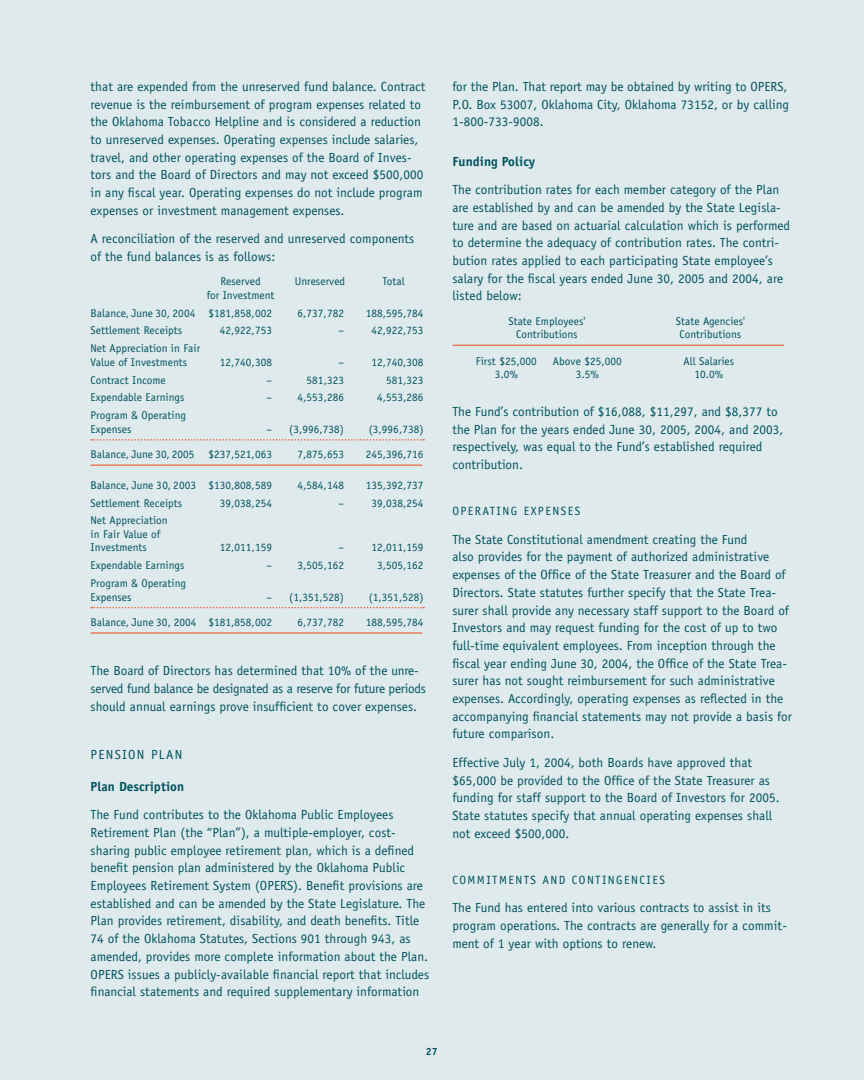
<style>
.page{position:relative;width:864px;height:1080px;background:#dfeaed}
.page>*{position:absolute;margin:0;border:0;box-sizing:border-box;transform-origin:0 0}
.t1{font:13.2px/17.7px "Officina Sans";letter-spacing:.005em;color:#00525d}
.t2{font:13.2px/17.7px "Officina Sans";letter-spacing:-.015em;color:#00525d}
.t3{font:700 13.2px "Officina Sans";letter-spacing:.005em;color:#00525d}
.t4{font:13.2px "Officina Sans";letter-spacing:.1em;color:#00525d}
.t5{font:12px "Officina Sans";letter-spacing:.12em;color:#00525d}
.t6{font:11.25px/13.5px "Officina Sans";letter-spacing:.005em;color:#00525d}
.t7{font:700 10.5px "Officina Sans";color:#00525d}
</style>
<div class="page">
<svg style="left:91px;top:439px;width:333px;height:2px"></svg>
<hr style="left:91px;top:465px;width:331px;height:1px;background:#f1592f">
<svg style="left:91px;top:607px;width:333px;height:1px"></svg>
<hr style="left:91px;top:632px;width:331px;height:2px;background:#f1592f">
<hr style="left:452px;top:345px;width:332px;height:1px;background:#f1592f">
<p class="t1" style="left:91px;top:78px;width:336px">that are expended from the unreserved fund balance. Contract revenue is the reimbursement of program expenses related to the Oklahoma Tobacco Helpline and is considered a reduction to unreserved expenses. Operating expenses include salaries, travel, and other operating expenses of the Board of Inves&shy;tors and the Board of Directors and may not exceed $500,000 in any fiscal year. Operating expenses do not include program expenses or investment management expenses.</p>
<p class="t1" style="left:91px;top:230px;width:325px">A reconciliation of the reserved and unreserved components of the fund balances is as follows:</p>
<p class="t6" style="left:220px;top:275px;width:42px">Reserved</p>
<p class="t6" style="left:295px;top:275px;width:52px">Unreserved</p>
<p class="t6" style="left:382px;top:275px;width:24px">Total</p>
<p class="t6" style="left:91px;top:286px;width:185px;line-height:17.9px;text-align:right">for Investment<br>Balance, June 30, 2004 $181,858,002</p>
<p class="t6" style="left:298px;top:306px;width:48px">6,737,782</p>
<p class="t6" style="left:366px;top:306px;width:59px">188,595,784</p>
<p class="t6" style="left:91px;top:324px;width:93px">Settlement Receipts</p>
<p class="t6" style="left:220px;top:324px;width:54px">42,922,753</p>
<p class="t6" style="left:338px;top:324px;width:7px">–</p>
<p class="t6" style="left:371px;top:324px;width:54px">42,922,753</p>
<p class="t6" style="left:91px;top:342px;width:111px">Net Appreciation in Fair<br>Value of Investments</p>
<p class="t6" style="left:220px;top:355px;width:54px">12,740,308</p>
<p class="t6" style="left:338px;top:355px;width:7px">–</p>
<p class="t6" style="left:371px;top:355px;width:54px">12,740,308</p>
<p class="t6" style="left:91px;top:373px;width:77px">Contract Income</p>
<p class="t6" style="left:266px;top:373px;width:7px">–</p>
<p class="t6" style="left:307px;top:373px;width:39px">581,323</p>
<p class="t6" style="left:386px;top:373px;width:39px">581,323</p>
<p class="t6" style="left:91px;top:391px;width:95px">Expendable Earnings</p>
<p class="t6" style="left:266px;top:391px;width:79px">– 4,553,286</p>
<p class="t6" style="left:377px;top:391px;width:48px">4,553,286</p>
<p class="t6" style="left:91px;top:409px;width:97px">Program &amp; Operating<br>Expenses</p>
<p class="t6" style="left:266px;top:422px;width:79px">– (3,996,738)</p>
<p class="t6" style="left:369px;top:422px;width:56px">(3,996,738)</p>
<p class="t6" style="left:91px;top:448px;width:105px">Balance, June 30, 2005</p>
<p class="t6" style="left:209px;top:448px;width:65px">$237,521,063</p>
<p class="t6" style="left:298px;top:448px;width:48px">7,875,653</p>
<p class="t6" style="left:366px;top:448px;width:59px">245,396,716</p>
<p class="t6" style="left:91px;top:478px;width:183px">Balance, June 30, 2003 $130,808,589</p>
<p class="t6" style="left:298px;top:478px;width:48px">4,584,148</p>
<p class="t6" style="left:366px;top:478px;width:59px">135,392,737</p>
<p class="t6" style="left:91px;top:496px;width:93px">Settlement Receipts</p>
<p class="t6" style="left:220px;top:496px;width:54px">39,038,254</p>
<p class="t6" style="left:338px;top:496px;width:7px">–</p>
<p class="t6" style="left:371px;top:496px;width:54px">39,038,254</p>
<p class="t6" style="left:91px;top:514px;width:78px">Net Appreciation in Fair Value of<br>Investments</p>
<p class="t6" style="left:220px;top:541px;width:54px">12,011,159</p>
<p class="t6" style="left:338px;top:541px;width:7px">–</p>
<p class="t6" style="left:371px;top:541px;width:54px">12,011,159</p>
<p class="t6" style="left:91px;top:559px;width:95px">Expendable Earnings</p>
<p class="t6" style="left:266px;top:559px;width:79px">– 3,505,162</p>
<p class="t6" style="left:377px;top:559px;width:48px">3,505,162</p>
<p class="t6" style="left:91px;top:577px;width:97px">Program &amp; Operating<br>Expenses</p>
<p class="t6" style="left:266px;top:590px;width:79px">– (1,351,528)</p>
<p class="t6" style="left:369px;top:590px;width:56px">(1,351,528)</p>
<p class="t6" style="left:91px;top:615px;width:183px">Balance, June 30, 2004 $181,858,002</p>
<p class="t6" style="left:298px;top:615px;width:48px">6,737,782</p>
<p class="t6" style="left:366px;top:615px;width:59px">188,595,784</p>
<p class="t2" style="left:91px;top:662px;width:337px">The Board of Directors has determined that 10% of the unre&shy;served fund balance be designated as a reserve for future periods should annual earnings prove insufficient to cover expenses.</p>
<p class="t4" style="left:91px;top:747px;width:93px">PENSION PLAN</p>
<p class="t3" style="left:91px;top:778px;width:95px">Plan Description</p>
<p class="t1" style="left:91px;top:806px;width:340px">The Fund contributes to the Oklahoma Public Employees Retirement Plan (the “Plan”), a multiple-employer, cost&shy;sharing public employee retirement plan, which is a defined benefit pension plan administered by the Oklahoma Public Employees Retirement System (OPERS). Benefit provisions are established and can be amended by the State Legislature. The Plan provides retirement, disability, and death benefits. Title 74 of the Oklahoma Statutes, Sections 901 through 943, as amended, provides more complete information about the Plan.<br>OPERS issues a publicly-available financial report that includes financial statements and required supplementary information</p>
<p class="t1" style="left:452px;top:78px;width:338px">for the Plan. That report may be obtained by writing to OPERS,<br>P.O. Box 53007, Oklahoma City, Oklahoma 73152, or by calling<br>1-800-733-9008.</p>
<p class="t3" style="left:452px;top:153px;width:84px">Funding Policy</p>
<p class="t1" style="left:452px;top:181px;width:339px">The contribution rates for each member category of the Plan are established by and can be amended by the State Legisla&shy;ture and are based on actuarial calculation which is performed to determine the adequacy of contribution rates. The contri&shy;bution rates applied to each participating State employee’s salary for the fiscal years ended June 30, 2005 and 2004, are listed below:</p>
<p class="t6" style="left:508px;top:314px;width:78px">State Employees'</p>
<p class="t6" style="left:676px;top:314px;width:71px">State Agencies'</p>
<p class="t6" style="left:516px;top:328px;width:63px">Contributions</p>
<p class="t6" style="left:680px;top:328px;width:63px">Contributions</p>
<p class="t6" style="left:476px;top:354px;width:62px">First $25,000</p>
<p class="t6" style="left:553px;top:354px;width:70px">Above $25,000</p>
<p class="t6" style="left:684px;top:354px;width:52px">All Salaries</p>
<p class="t6" style="left:495px;top:367px;width:25px">3.0%</p>
<p class="t6" style="left:576px;top:367px;width:25px">3.5%</p>
<p class="t6" style="left:694px;top:367px;width:30px">10.0%</p>
<p class="t1" style="left:452px;top:403px;width:332px">The Fund’s contribution of $16,088, $11,297, and $8,377 to the Plan for the years ended June 30, 2005, 2004, and 2003, respectively, was equal to the Fund’s established required contribution.</p>
<p class="t5" style="left:452px;top:504px;width:129px">OPERATING EXPENSES</p>
<p class="t1" style="left:452px;top:530px;width:341px">The State Constitutional amendment creating the Fund<br>also provides for the payment of authorized administrative expenses of the Office of the State Treasurer and the Board of Directors. State statutes further specify that the State Trea&shy;surer shall provide any necessary staff support to the Board of Investors and may request funding for the cost of up to two full-time equivalent employees. From inception through the fiscal year ending June 30, 2004, the Office of the State Trea&shy;surer has not sought reimbursement for such administrative expenses. Accordingly, operating expenses as reflected in the accompanying financial statements may not provide a basis for future comparison.</p>
<p class="t1" style="left:452px;top:754px;width:329px">Effective July 1, 2004, both Boards have approved that $65,000 be provided to the Office of the State Treasurer as funding for staff support to the Board of Investors for 2005.<br>State statutes specify that annual operating expenses shall not exceed $500,000.</p>
<p class="t5" style="left:452px;top:873px;width:214px">COMMITMENTS AND CONTINGENCIES</p>
<p class="t1" style="left:452px;top:899px;width:336px">The Fund has entered into various contracts to assist in its program operations. The contracts are generally for a commit&shy;ment of 1 year with options to renew.</p>
<p class="t7" style="left:426px;top:1045px;width:13px">27</p>
</div>
